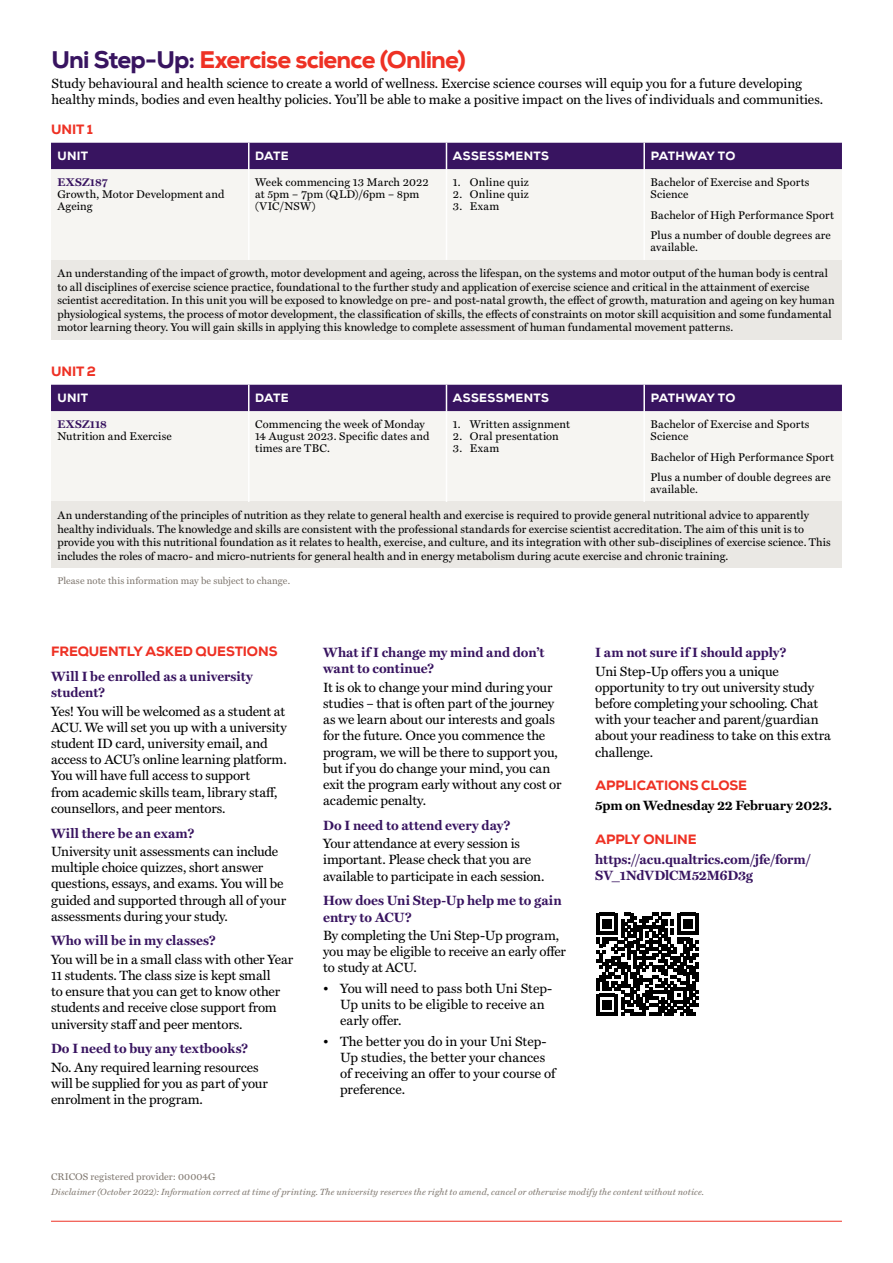
<style>
.page{position:relative;width:893px;height:1263px;background:#fff}
.page>*{position:absolute;margin:0;border:0;box-sizing:border-box;transform-origin:0 0}
.t1{font:800 24px "Nexa";letter-spacing:-.035em;color:#ee3124}
.t2{font:13.5px/16.2px "Miller Text";letter-spacing:-.01em;color:#000}
.t3{font:700 13.5px/16.2px "Miller Text";color:#381460}
.t4{font:800 13.5px "Nexa";letter-spacing:-.005em;color:#ee3124}
.t5{font:700 13.5px "Miller Text";letter-spacing:-.01em;color:#000}
.t6{font:800 12px "Nexa";letter-spacing:.025em;color:#fff}
.t7{font:800 12px "Nexa";letter-spacing:-.02em;color:#fff}
.t8{font:11.25px/12px "Miller Text";letter-spacing:.01em;color:#000}
.t9{font:700 11.25px "Miller Text";letter-spacing:.015em;color:#381460}
.t10{font:9.75px "Miller Text";letter-spacing:.01em;color:#7f776f}
.t11{font:italic 9px "Miller Text";letter-spacing:.015em;color:#7f776f}
.s1{color:#381460}
</style>
<div class="page">
<hr style="left:51px;top:1221px;width:791px;height:1px;background:#ee3124">
<div style="left:51px;top:169px;width:791px;height:91px;background:#f6f5f2"></div>
<div style="left:51px;top:260px;width:791px;height:79px;background:#eae8e4"></div>
<div style="left:51px;top:143px;width:791px;height:26px;background:#381460"></div>
<hr style="left:643px;top:143px;width:2px;height:26px;background:#fff">
<hr style="left:248px;top:169px;width:1px;height:91px;background:#fff">
<hr style="left:446px;top:169px;width:1px;height:91px;background:#fff">
<hr style="left:643px;top:169px;width:2px;height:91px;background:#fff">
<div style="left:51px;top:411px;width:791px;height:91px;background:#f6f5f2"></div>
<div style="left:51px;top:502px;width:791px;height:66px;background:#eae8e4"></div>
<div style="left:51px;top:385px;width:791px;height:26px;background:#381460"></div>
<hr style="left:643px;top:385px;width:2px;height:26px;background:#fff">
<hr style="left:248px;top:411px;width:1px;height:91px;background:#fff">
<hr style="left:446px;top:411px;width:1px;height:91px;background:#fff">
<hr style="left:643px;top:411px;width:2px;height:91px;background:#fff">
<svg style="left:596px;top:913px;width:103px;height:102px"></svg>
<h1 class="t1" style="left:52px;top:44px;width:416px"><span class="s1">Uni Step-Up:</span> Exercise science (Online)</h1>
<p class="t2" style="left:52px;top:75px;width:773px">Study behavioural and health science to create a world of wellness. Exercise science courses will equip you for a future developing healthy minds, bodies and even healthy policies. You’ll be able to make a positive impact on the lives of individuals and communities.</p>
<p class="t4" style="left:51px;top:121px;width:43px">UNIT 1</p>
<p class="t6" style="left:57px;top:148px;width:32px">UNIT</p>
<p class="t6" style="left:255px;top:148px;width:35px">DATE</p>
<p class="t6" style="left:453px;top:148px;width:98px">ASSESSMENTS</p>
<p class="t7" style="left:651px;top:148px;width:86px">PATHWAY TO</p>
<p class="t9" style="left:57px;top:174px;width:52px">EXSZ187</p>
<p class="t8" style="left:57px;top:188px;width:169px">Growth, Motor Development and<br>Ageing</p>
<p class="t8" style="left:651px;top:176px;width:160px">Bachelor of Exercise and Sports<br>Science</p>
<p class="t8" style="left:651px;top:204px;width:185px;line-height:20.5px">Bachelor of High Performance Sport<br>Plus a number of double degrees are</p>
<p class="t8" style="left:651px;top:241px;width:49px">available.</p>
<p class="t8" style="left:57px;top:266px;width:779px;line-height:13.5px">An understanding of the impact of growth, motor development and ageing, across the lifespan, on the systems and motor output of the human body is central to all disciplines of exercise science practice, foundational to the further study and application of exercise science and critical in the attainment of exercise scientist accreditation. In this unit you will be exposed to knowledge on pre- and post-natal growth, the effect of growth, maturation and ageing on key human physiological systems, the process of motor development, the classification of skills, the effects of constraints on motor skill acquisition and some fundamental motor learning theory. You will gain skills in applying this knowledge to complete assessment of human fundamental movement patterns.</p>
<p class="t4" style="left:51px;top:363px;width:46px">UNIT 2</p>
<p class="t6" style="left:57px;top:390px;width:32px">UNIT</p>
<p class="t6" style="left:255px;top:390px;width:35px">DATE</p>
<p class="t6" style="left:453px;top:390px;width:98px">ASSESSMENTS</p>
<p class="t7" style="left:651px;top:390px;width:86px">PATHWAY TO</p>
<p class="t9" style="left:57px;top:416px;width:51px">EXSZ118</p>
<p class="t8" style="left:57px;top:430px;width:116px">Nutrition and Exercise</p>
<p class="t8" style="left:255px;top:176px;width:175px">Week commencing 13 March 2022 at 5pm – 7pm (QLD)/6pm – 8pm (VIC/NSW)</p>
<p class="t8" style="left:453px;top:176px;width:78px">1. Online quiz</p>
<p class="t8" style="left:453px;top:188px;width:78px">2. Online quiz</p>
<p class="t8" style="left:453px;top:200px;width:48px">3. Exam</p>
<p class="t8" style="left:651px;top:418px;width:160px">Bachelor of Exercise and Sports<br>Science</p>
<p class="t8" style="left:651px;top:446px;width:185px;line-height:20.5px">Bachelor of High Performance Sport<br>Plus a number of double degrees are</p>
<p class="t8" style="left:651px;top:483px;width:49px">available.</p>
<p class="t8" style="left:57px;top:508px;width:775px;line-height:13.5px">An understanding of the principles of nutrition as they relate to general health and exercise is required to provide general nutritional advice to apparently healthy individuals. The knowledge and skills are consistent with the professional standards for exercise scientist accreditation. The aim of this unit is to provide you with this nutritional foundation as it relates to health, exercise, and culture, and its integration with other sub-disciplines of exercise science. This includes the roles of macro- and micro-nutrients for general health and in energy metabolism during acute exercise and chronic training.</p>
<p class="t10" style="left:57px;top:573px;width:234px">Please note this information may be subject to change.</p>
<p class="t8" style="left:255px;top:418px;width:176px">Commencing the week of Monday<br>14 August 2023. Specific dates and times are TBC.</p>
<p class="t8" style="left:453px;top:418px;width:119px">1. Written assignment</p>
<p class="t8" style="left:453px;top:430px;width:107px">2. Oral presentation</p>
<p class="t8" style="left:453px;top:442px;width:48px">3. Exam</p>
<p class="t4" style="left:51px;top:643px;width:228px">FREQUENTLY ASKED QUESTIONS</p>
<p class="t3" style="left:51px;top:668px;width:203px">Will I be enrolled as a university student?</p>
<p class="t2" style="left:51px;top:702px;width:237px">Yes! You will be welcomed as a student at ACU. We will set you up with a university student ID card, university email, and access to ACU’s online learning platform.<br>You will have full access to support<br>from academic skills team, library staff, counsellors, and peer mentors.</p>
<p class="t3" style="left:51px;top:824px;width:145px">Will there be an exam?</p>
<p class="t2" style="left:51px;top:842px;width:237px">University unit assessments can include multiple choice quizzes, short answer questions, essays, and exams. You will be guided and supported through all of your assessments during your study.</p>
<p class="t3" style="left:51px;top:932px;width:166px">Who will be in my classes?</p>
<p class="t2" style="left:51px;top:950px;width:244px">You will be in a small class with other Year 11 students. The class size is kept small<br>to ensure that you can get to know other students and receive close support from university staff and peer mentors.</p>
<p class="t3" style="left:51px;top:1040px;width:199px">Do I need to buy any textbooks?</p>
<p class="t2" style="left:51px;top:1058px;width:218px">No. Any required learning resources will be supplied for you as part of your enrolment in the program.</p>
<p class="t3" style="left:323px;top:644px;width:223px">What if I change my mind and don’t want to continue?</p>
<p class="t2" style="left:323px;top:678px;width:240px">It is ok to change your mind during your studies – that is often part of the journey as we learn about our interests and goals for the future. Once you commence the program, we will be there to support you, but if you do change your mind, you can exit the program early without any cost or academic penalty.</p>
<p class="t3" style="left:323px;top:816px;width:189px">Do I need to attend every day?</p>
<p class="t2" style="left:323px;top:834px;width:223px">Your attendance at every session is important. Please check that you are available to participate in each session.</p>
<p class="t3" style="left:323px;top:892px;width:240px">How does Uni Step-Up help me to gain entry to ACU?</p>
<p class="t2" style="left:323px;top:926px;width:244px">By completing the Uni Step-Up program, you may be eligible to receive an early offer to study at ACU.</p>
<p class="t2" style="left:340px;top:979px;width:214px;text-indent:-17px">• You will need to pass both Uni Step-<br>Up units to be eligible to receive an early offer.</p>
<p class="t2" style="left:340px;top:1032px;width:217px;text-indent:-17px">• The better you do in your Uni Step-<br>Up studies, the better your chances of receiving an offer to your course of preference.</p>
<p class="t3" style="left:595px;top:644px;width:193px">I am not sure if I should apply?</p>
<p class="t2" style="left:595px;top:662px;width:237px">Uni Step-Up offers you a unique opportunity to try out university study before completing your schooling. Chat with your teacher and parent/guardian about your readiness to take on this extra challenge.</p>
<p class="t4" style="left:595px;top:776px;width:153px">APPLICATIONS CLOSE</p>
<p class="t5" style="left:595px;top:795px;width:238px">5pm on Wednesday 22 February 2023.</p>
<p class="t4" style="left:595px;top:830px;width:103px">APPLY ONLINE</p>
<p class="t3" style="left:595px;top:850px;width:217px">https://acu.qualtrics.com/jfe/form/<br>SV_1NdVDlCM52M6D3g</p>
<p class="t10" style="left:51px;top:1169px;width:166px">CRICOS registered provider: 00004G</p>
<p class="t11" style="left:51px;top:1185px;width:654px">Disclaimer (October 2022): Information correct at time of printing. The university reserves the right to amend, cancel or otherwise modify the content without notice.</p>
</div>
